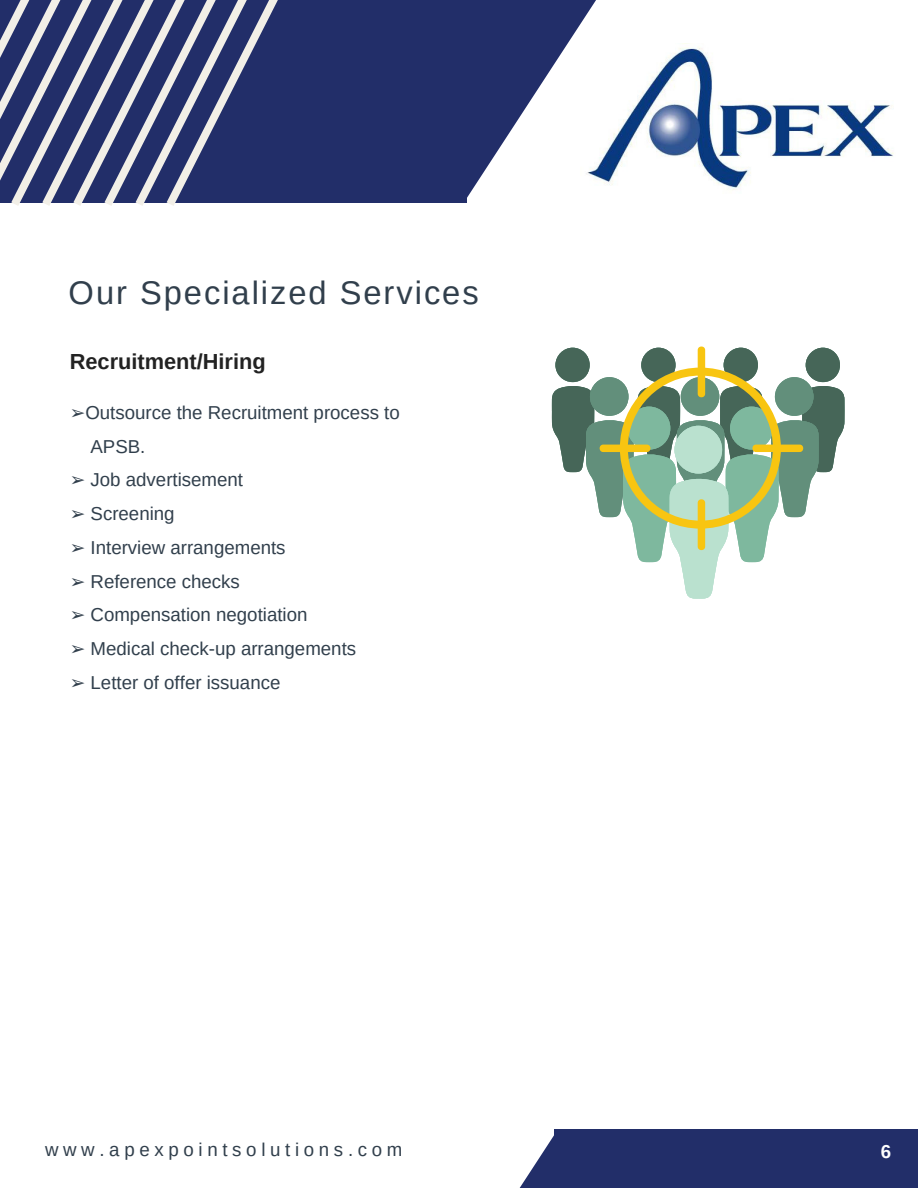
<style>
.page{position:relative;width:918px;height:1188px;background:#fff}
.page>*{position:absolute;margin:0;border:0;box-sizing:border-box;transform-origin:0 0}
.t1{font:32.7px "Arimo";letter-spacing:.06em;color:#313f4c}
.t2{font:700 21.75px "Arimo";color:#222}
.t3{font:18.75px/33.8px "Arimo";color:#313f4c}
.t4{font:18.75px "Arimo";letter-spacing:.25em;color:#313f4c}
.t5{font:700 18.75px "Arimo";color:#fff}
.s1{font-family:"DejaVu Sans"}
</style>
<div class="page">
<div style="left:554px;top:1130px;width:364px;height:58px;background:#222e69"></div>
<svg style="left:519px;top:1135px;width:35px;height:53px"></svg>
<svg style="left:496px;top:0;width:100px;height:153px"></svg>
<svg style="left:465px;top:0;width:31px;height:203px;background:#3d487b"></svg>
<div style="left:434px;top:0;width:31px;height:203px;background:#222e69"></div>
<div style="left:403px;top:0;width:31px;height:203px;background:#222e69"></div>
<div style="left:372px;top:0;width:31px;height:203px;background:#222e69"></div>
<div style="left:341px;top:0;width:31px;height:203px;background:#222e69"></div>
<div style="left:310px;top:0;width:31px;height:203px;background:#222e69"></div>
<div style="left:279px;top:0;width:31px;height:203px;background:#222e69"></div>
<svg style="left:248px;top:0;width:31px;height:203px;background:#303b71"></svg>
<svg style="left:216px;top:0;width:32px;height:203px;background:#424c7c"></svg>
<svg style="left:185px;top:0;width:31px;height:203px;background:#545c87"></svg>
<svg style="left:0;top:0;width:185px;height:206px;background:#5e668e"></svg>
<img style="left:580px;top:44px;width:314px;height:146px">
<svg style="left:552px;top:346px;width:293px;height:253px"></svg>
<h1 class="t1" style="left:69px;top:274px;width:412px">Our Specialized Services</h1>
<p class="t2" style="left:70px;top:349px;width:198px">Recruitment/Hiring</p>
<p class="t3" style="left:90px;top:396px;width:311px;text-indent:-21px"><span class="s1">➢</span>Outsource the Recruitment process to<br>APSB.</p>
<p class="t3" style="left:70px;top:463px;width:175px"><span class="s1">➢</span> Job advertisement</p>
<p class="t3" style="left:70px;top:497px;width:106px"><span class="s1">➢</span> Screening</p>
<p class="t3" style="left:70px;top:531px;width:217px"><span class="s1">➢</span> Interview arrangements</p>
<p class="t3" style="left:70px;top:564px;width:172px"><span class="s1">➢</span> Reference checks</p>
<p class="t3" style="left:70px;top:598px;width:239px"><span class="s1">➢</span> Compensation negotiation</p>
<p class="t3" style="left:70px;top:632px;width:288px"><span class="s1">➢</span> Medical check-up arrangements</p>
<p class="t3" style="left:70px;top:666px;width:212px"><span class="s1">➢</span> Letter of offer issuance</p>
<p class="t4" style="left:45px;top:1139px;width:359px">www.apexpointsolutions.com</p>
<p class="t5" style="left:881px;top:1141px;width:12px">6</p>
</div>
